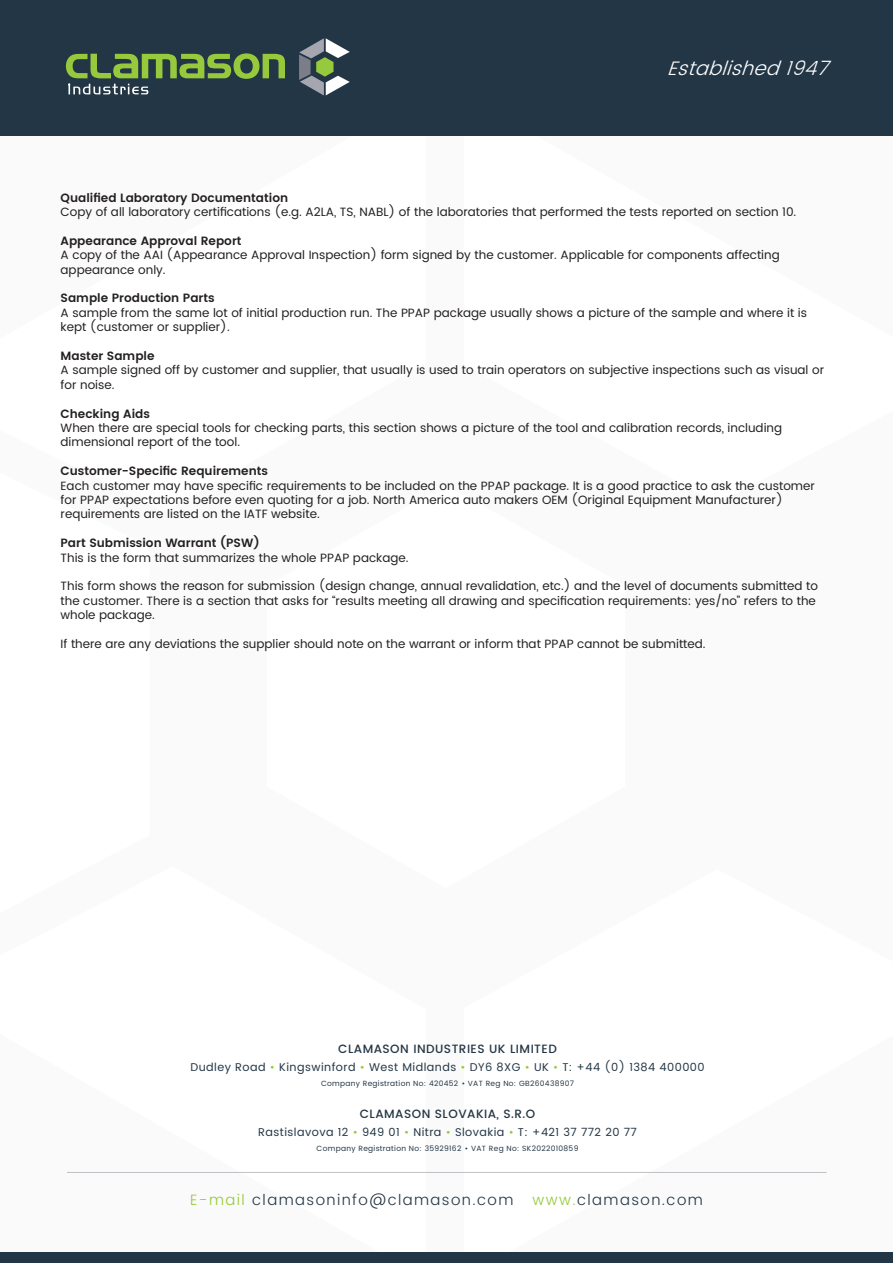
<style>
.page{position:relative;width:893px;height:1263px;background:#fff}
.page>*{position:absolute;margin:0;border:0;box-sizing:border-box;transform-origin:0 0}
.t1{font:italic 300 19.5px "Poppins";color:#fff}
.t2{font:300 15px "Poppins";letter-spacing:.095em;color:#233645}
.t3{font:12px/14.4px "Poppins";color:#231f20}
.t4{font:600 12px "Poppins";color:#231f20}
.t5{font:500 12px "Poppins";letter-spacing:.04em;color:#233645}
.t6{font:11.25px "Poppins";letter-spacing:.04em;color:#233645}
.t7{font:7.5px "Poppins";letter-spacing:.04em;color:#233645}
.s1{color:#97c93c}
</style>
<div class="page">
<div style="left:0;top:0;width:893px;height:1254px;background:#fafafa"></div>
<div style="left:0;top:0;width:893px;height:135px;background:#233645"></div>
<div style="left:0;top:1252px;width:893px;height:11px;background:#233645"></div>
<hr style="left:67px;top:1172px;width:759px;height:1px;background:#c1c0c6">
<svg style="left:66px;top:53px;width:219px;height:41px"></svg>
<svg style="left:299px;top:38px;width:51px;height:58px"></svg>
<p class="t1" style="left:667px;top:54px;width:171px">Established1947</p>
<p class="t4" style="left:61px;top:188px;width:229px">Qualified Laboratory Documentation</p>
<p class="t3" style="left:61px;top:205px;width:737px">Copy of all laboratory certifications (e.g. A2LA, TS, NABL) of the laboratories that performed the tests reported on section 10.</p>
<p class="t4" style="left:61px;top:232px;width:182px">Appearance Approval Report</p>
<p class="t3" style="left:61px;top:248px;width:721px">A copy of the AAI (Appearance Approval Inspection) form signed by the customer. Applicable for components affecting appearance only.</p>
<p class="t4" style="left:61px;top:289px;width:156px">Sample Production Parts</p>
<p class="t3" style="left:61px;top:306px;width:748px">A sample from the same lot of initial production run. The PPAP package usually shows a picture of the sample and where it is kept (customer or supplier).</p>
<p class="t4" style="left:61px;top:347px;width:96px">Master Sample</p>
<p class="t3" style="left:61px;top:363px;width:765px">A sample signed off by customer and supplier, that usually is used to train operators on subjective inspections such as visual or for noise.</p>
<p class="t4" style="left:61px;top:404px;width:91px">Checking Aids</p>
<p class="t3" style="left:61px;top:421px;width:723px">When there are special tools for checking parts, this section shows a picture of the tool and calibration records, including dimensional report of the tool.</p>
<p class="t4" style="left:61px;top:462px;width:209px">Customer-Specific Requirements</p>
<p class="t3" style="left:61px;top:479px;width:756px">Each customer may have specific requirements to be included on the PPAP package. It is a good practice to ask the customer for PPAP expectations before even quoting for a job. North America auto makers OEM (Original Equipment Manufacturer) requirements are listed on the IATF website.</p>
<p class="t4" style="left:61px;top:534px;width:200px">Part Submission Warrant (PSW)</p>
<p class="t3" style="left:61px;top:551px;width:349px">This is the form that summarizes the whole PPAP package.</p>
<p class="t3" style="left:61px;top:579px;width:759px">This form shows the reason for submission (design change, annual revalidation, etc.) and the level of documents submitted to the customer. There is a section that asks for “results meeting all drawing and specification requirements: yes/no” refers to the whole package.</p>
<p class="t3" style="left:61px;top:637px;width:646px">If there are any deviations the supplier should note on the warrant or inform that PPAP cannot be submitted.</p>
<p class="t5" style="left:338px;top:1039px;width:220px">CLAMASON INDUSTRIES UK LIMITED</p>
<p class="t6" style="left:190px;top:1058px;width:516px">Dudley Road <span class="s1">•</span> Kingswinford <span class="s1">•</span> West Midlands <span class="s1">•</span> DY6 8XG <span class="s1">•</span> UK <span class="s1">•</span> T: +44 (0) 1384 400000</p>
<p class="t7" style="left:321px;top:1077px;width:255px">Company Registration No: 420452 • VAT Reg No: GB260438907</p>
<p class="t5" style="left:360px;top:1104px;width:177px">CLAMASON SLOVAKIA, S.R.O</p>
<p class="t6" style="left:258px;top:1123px;width:380px">Rastislavova 12 <span class="s1">•</span> 949 01 <span class="s1">•</span> Nitra <span class="s1">•</span> Slovakia <span class="s1">•</span> T: +421 37 772 20 77</p>
<p class="t7" style="left:317px;top:1142px;width:263px">Company Registration No: 35929162 • VAT Reg No: SK2022010859</p>
<p class="t2" style="left:190px;top:1189px;width:325px"><span class="s1">E-mail</span> clamasoninfo@clamason.com</p>
<p class="t2" style="left:533px;top:1189px;width:172px"><span class="s1">www.</span>clamason.com</p>
</div>
